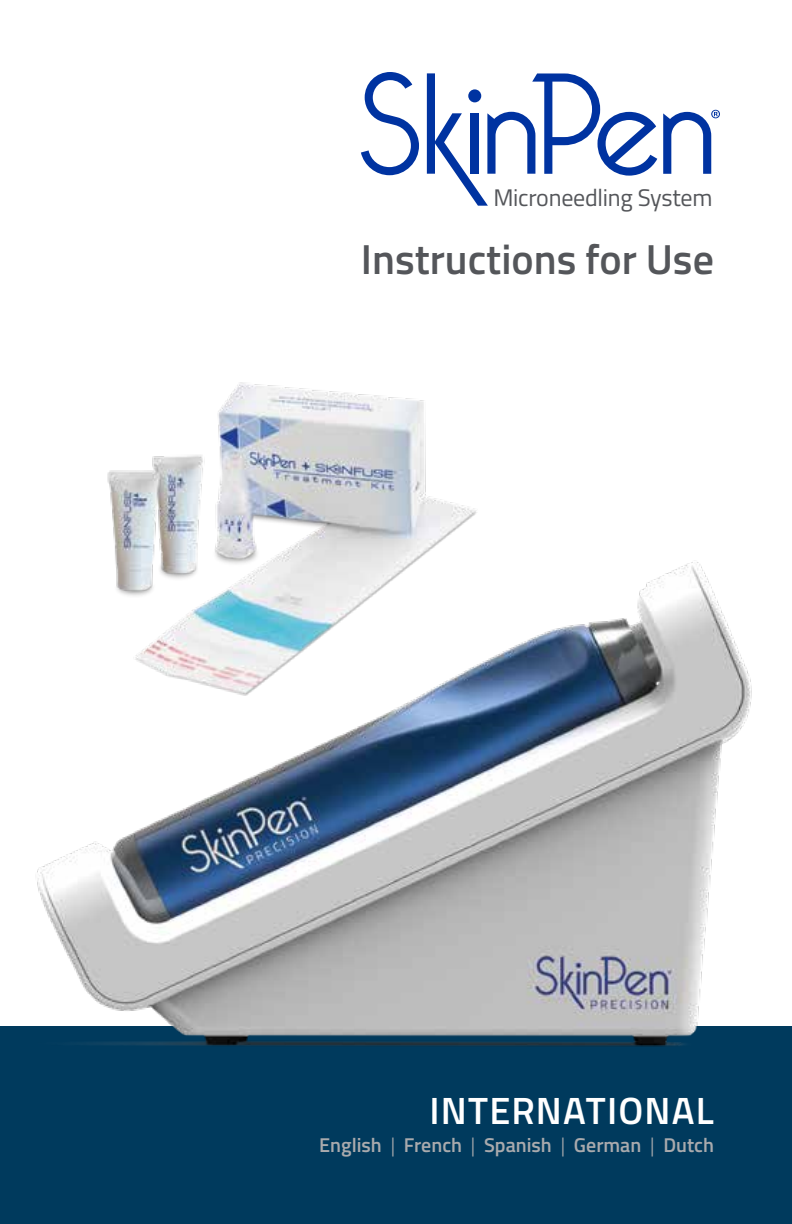
<style>
.page{position:relative;width:792px;height:1224px;background:#fff}
.page>*{position:absolute;margin:0;border:0;box-sizing:border-box;transform-origin:0 0}
.t1{font:600 42px "Titillium Web";color:#54565a}
.t2{font:600 38px "Titillium Web";letter-spacing:.03em;color:#fff}
.t3{font:24px "Titillium Web";letter-spacing:-.01em;color:#54565a}
.t4{font:600 20px "Titillium Web";color:#a9aaad}
.s1{font-weight:300}
</style>
<div class="page">
<svg style="left:361px;top:72px;width:58px;height:103px"></svg>
<svg style="left:427px;top:73px;width:230px;height:133px"></svg>
<div style="left:468px;top:89px;width:13px;height:13px;background:#0033a1;border-radius:50%"></div>
<svg style="left:663px;top:110px;width:57px;height:64px"></svg>
<img style="left:107px;top:382px;width:370px;height:137px">
<div style="left:0;top:1026px;width:792px;height:198px;background:#003a5d"></div>
<img style="left:37px;top:519px;width:715px;height:528px">
<p class="t3" style="left:493px;top:180px;width:221px">Microneedling System</p>
<h1 class="t1" style="left:361px;top:228px;width:355px">Instructions for Use</h1>
<h2 class="t2" style="left:430px;top:1082px;width:286px">INTERNATIONAL</h2>
<p class="t4" style="left:319px;top:1130px;width:396px">English <span class="s1">|</span> French <span class="s1">|</span> Spanish <span class="s1">|</span> German <span class="s1">|</span> Dutch</p>
</div>
